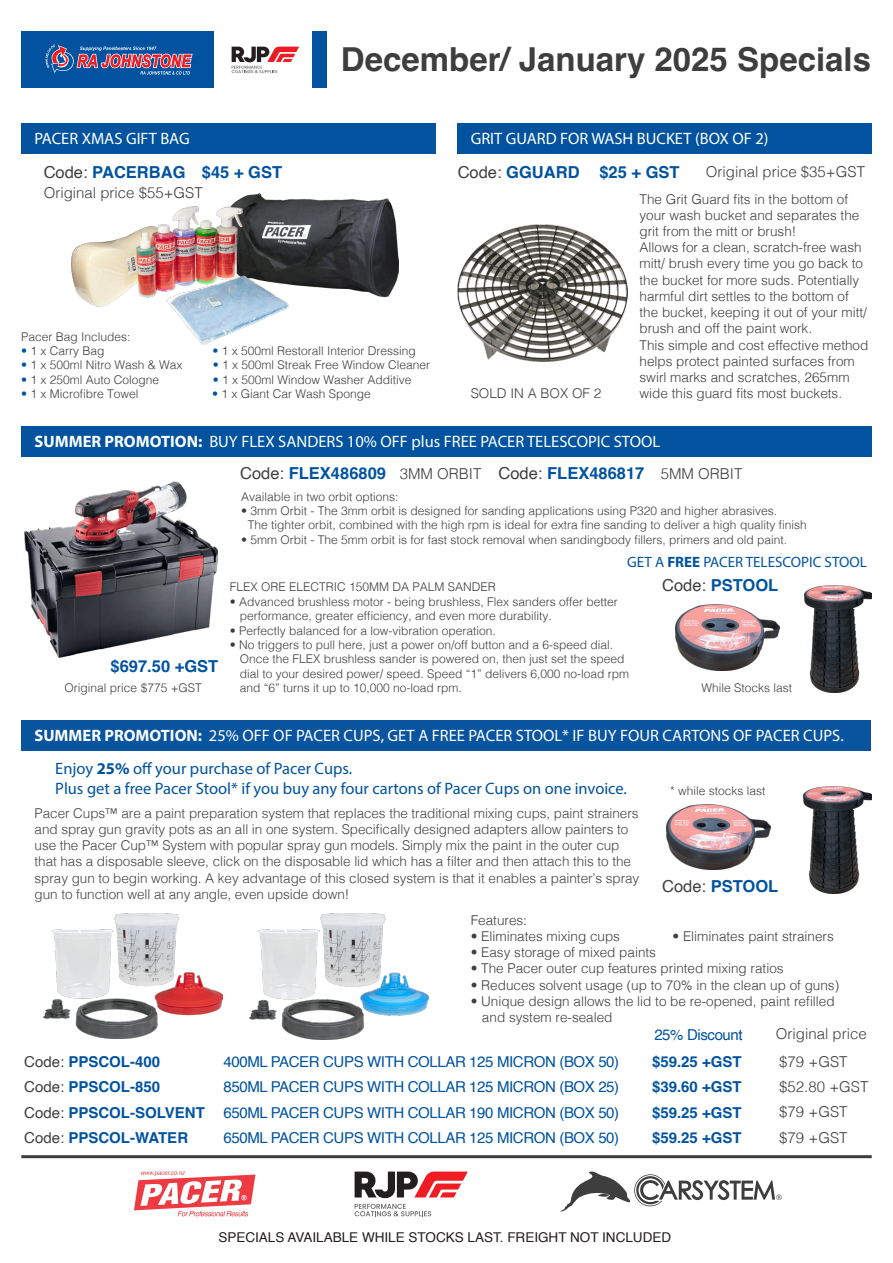
<style>
.page{position:relative;width:893px;height:1263px;background:#fff}
.page>*{position:absolute;margin:0;border:0;box-sizing:border-box;transform-origin:0 0}
.t1{font:700 33px "Helvetica";color:#3e3e3f}
.t2{font:16.5px "Myriad Pro";color:#fff}
.t3{font:16.5px "Myriad Pro";color:#0153a0}
.t4{font:700 16.5px "Helvetica";color:#0153a0}
.t5{font:15px "Helvetica";letter-spacing:-.025em;color:#0153a0}
.t6{font:700 15px "Helvetica";color:#0153a0}
.t7{font:300 15px "Helvetica";color:#3e3e3f}
.t8{font:15px "Myriad Pro";color:#0153a0}
.t9{font:300 13.5px/16.2px "Helvetica";color:#3e3e3f}
.t10{font:300 13.5px/16.2px "Helvetica";letter-spacing:-.005em;color:#424243}
.t11{font:13.5px "Helvetica";color:#231f20}
.t12{font:300 12px "Helvetica";color:#3e3e3f}
.s1{font-weight:400;color:#3e3e3f}
.s2{color:#0153a0}
.s3{font-weight:700}
</style>
<div class="page">
<div style="left:21px;top:31px;width:193px;height:56px;background:#0153a0"></div>
<div style="left:313px;top:31px;width:14px;height:56px;background:#0153a0"></div>
<svg style="left:45px;top:44px;width:148px;height:31px"></svg>
<svg style="left:232px;top:47px;width:67px;height:26px"></svg>
<hr style="left:21px;top:1155px;width:851px;height:3px;background:#3e3e3f">
<svg style="left:561px;top:1171px;width:221px;height:40px"></svg>
<svg style="left:134px;top:1171px;width:121px;height:45px"></svg>
<svg style="left:355px;top:1171px;width:113px;height:27px"></svg>
<svg style="left:355px;top:1204px;width:76px;height:12px"></svg>
<div style="left:21px;top:426px;width:851px;height:30px;background:#0153a0"></div>
<img style="left:24px;top:481px;width:194px;height:177px">
<div style="left:207px;top:467px;width:16px;height:25px;background:#fff"></div>
<img style="left:676px;top:605px;width:103px;height:65px">
<img style="left:667px;top:804px;width:104px;height:66px">
<img style="left:804px;top:585px;width:68px;height:107px">
<img style="left:803px;top:786px;width:68px;height:107px">
<div style="left:21px;top:720px;width:850px;height:30px;background:#08549f"></div>
<img style="left:44px;top:913px;width:179px;height:125px">
<img style="left:249px;top:913px;width:180px;height:126px">
<div style="left:21px;top:123px;width:415px;height:30px;background:#0153a0"></div>
<img style="left:72px;top:194px;width:326px;height:150px">
<img style="left:457px;top:225px;width:170px;height:136px">
<div style="left:458px;top:123px;width:414px;height:30px;background:#0153a0"></div>
<p class="t2" style="left:34px;top:128px;width:157px">PACER XMAS GIFT BAG</p>
<p class="t4" style="left:44px;top:162px;width:143px"><span class="s1">Code:</span> PACERBAG</p>
<p class="t4" style="left:202px;top:162px;width:82px">$45 + GST</p>
<p class="t1" style="left:341px;top:40px;width:532px">December/ January 2025 Specials</p>
<p class="t2" style="left:471px;top:128px;width:299px">GRIT GUARD FOR WASH BUCKET (BOX OF 2)</p>
<p class="t4" style="left:458px;top:162px;width:123px"><span class="s1">Code:</span> GGUARD</p>
<p class="t4" style="left:599px;top:162px;width:82px">$25 + GST</p>
<p class="t7" style="left:706px;top:158px;width:161px">Original price $35+GST</p>
<p class="t7" style="left:44px;top:180px;width:161px">Original price $55+GST</p>
<p class="t12" style="left:21px;top:326px;width:111px">Pacer Bag Includes:</p>
<p class="t12" style="left:21px;top:340px;width:85px"><span class="s2">•</span> 1 x Carry Bag</p>
<p class="t12" style="left:213px;top:340px;width:205px"><span class="s2">•</span> 1 x 500ml Restorall Interior Dressing</p>
<p class="t12" style="left:21px;top:355px;width:163px"><span class="s2">•</span> 1 x 500ml Nitro Wash &amp; Wax</p>
<p class="t12" style="left:213px;top:355px;width:219px"><span class="s2">•</span> 1 x 500ml Streak Free Window Cleaner</p>
<p class="t12" style="left:21px;top:369px;width:140px"><span class="s2">•</span> 1 x 250ml Auto Cologne</p>
<p class="t12" style="left:213px;top:369px;width:200px"><span class="s2">•</span> 1 x 500ml Window Washer Additive</p>
<p class="t12" style="left:21px;top:384px;width:119px"><span class="s2">•</span> 1 x Microfibre Towel</p>
<p class="t12" style="left:212px;top:384px;width:160px"><span class="s2">•</span> 1 x Giant Car Wash Sponge</p>
<p class="t9" style="left:471px;top:384px;width:132px">SOLD IN A BOX OF 2</p>
<p class="t9" style="left:639px;top:190px;width:221px">The Grit Guard fits in the bottom of your wash bucket and separates the grit from the mitt or brush!</p>
<p class="t9" style="left:639px;top:238px;width:229px">Allows for a clean, scratch-free wash mitt/ brush every time you go back to the bucket for more suds. Potentially harmful dirt settles to the bottom of the bucket, keeping it out of your mitt/ brush and off the paint work.</p>
<p class="t9" style="left:639px;top:336px;width:230px">This simple and cost effective method helps protect painted surfaces from swirl marks and scratches, 265mm wide this guard fits most buckets.</p>
<p class="t2" style="left:35px;top:431px;width:627px"><span class="s3">SUMMER PROMOTION:</span> BUY FLEX SANDERS 10% OFF plus FREE PACER TELESCOPIC STOOL</p>
<p class="t4" style="left:240px;top:463px;width:147px"><span class="s1">Code:</span> FLEX486809</p>
<p class="t7" style="left:400px;top:460px;width:83px">3MM ORBIT</p>
<p class="t4" style="left:499px;top:463px;width:147px"><span class="s1">Code:</span> FLEX486817</p>
<p class="t7" style="left:661px;top:461px;width:83px">5MM ORBIT</p>
<p class="t12" style="left:241px;top:486px;width:159px">Available in two orbit options:</p>
<p class="t12" style="left:241px;top:501px;width:538px">• 3mm Orbit - The 3mm orbit is designed for sanding applications using P320 and higher abrasives.</p>
<p class="t12" style="left:248px;top:515px;width:560px">The tighter orbit, combined with the high rpm is ideal for extra fine sanding to deliver a high quality finish</p>
<p class="t12" style="left:241px;top:529px;width:548px">• 5mm Orbit - The 5mm orbit is for fast stock removal when sandingbody fillers, primers and old paint.</p>
<p class="t8" style="left:627px;top:553px;width:241px">GET A <span class="s3">FREE</span> PACER TELESCOPIC STOOL</p>
<p class="t4" style="left:662px;top:575px;width:118px"><span class="s1">Code:</span> PSTOOL</p>
<p class="t12" style="left:230px;top:577px;width:268px">FLEX ORE ELECTRIC 150MM DA PALM SANDER</p>
<p class="t12" style="left:230px;top:591px;width:390px">• Advanced brushless motor - being brushless, Flex sanders offer better</p>
<p class="t12" style="left:240px;top:606px;width:314px">performance, greater efficiency, and even more durability.</p>
<p class="t12" style="left:230px;top:620px;width:268px">• Perfectly balanced for a low-vibration operation.</p>
<p class="t12" style="left:230px;top:635px;width:385px">• No triggers to pull here, just a power on/off button and a 6-speed dial.</p>
<p class="t12" style="left:240px;top:649px;width:386px">Once the FLEX brushless sander is powered on, then just set the speed</p>
<p class="t12" style="left:240px;top:663px;width:391px">dial to your desired power/ speed. Speed “1” delivers 6,000 no-load rpm</p>
<p class="t12" style="left:240px;top:678px;width:224px">and “6” turns it up to 10,000 no-load rpm.</p>
<p class="t4" style="left:111px;top:656px;width:109px">$697.50 +GST</p>
<p class="t12" style="left:65px;top:678px;width:139px">Original price $775 +GST</p>
<p class="t2" style="left:34px;top:725px;width:811px"><span class="s3">SUMMER PROMOTION:</span> 25% OFF OF PACER CUPS, GET A FREE PACER STOOL* IF BUY FOUR CARTONS OF PACER CUPS.</p>
<p class="t12" style="left:702px;top:678px;width:92px">While Stocks last</p>
<p class="t3" style="left:55px;top:759px;width:298px">Enjoy <span class="s3">25%</span> off your purchase of Pacer Cups.</p>
<p class="t3" style="left:55px;top:778px;width:573px">Plus get a free Pacer Stool* if you buy any four cartons of Pacer Cups on one invoice.</p>
<p class="t12" style="left:670px;top:780px;width:97px">* while stocks last</p>
<p class="t10" style="left:35px;top:804px;width:606px">Pacer Cups™ are a paint preparation system that replaces the traditional mixing cups, paint strainers and spray gun gravity pots as an all in one system. Specifically designed adapters allow painters to use the Pacer Cup™ System with popular spray gun models. Simply mix the paint in the outer cup that has a disposable sleeve, click on the disposable lid which has a filter and then attach this to the spray gun to begin working. A key advantage of this closed system is that it enables a painter’s spray gun to function well at any angle, even upside down!</p>
<p class="t9" style="left:471px;top:911px;width:58px">Features:</p>
<p class="t9" style="left:471px;top:927px;width:151px">• Eliminates mixing cups</p>
<p class="t9" style="left:673px;top:927px;width:163px">• Eliminates paint strainers</p>
<p class="t9" style="left:471px;top:943px;width:187px">• Easy storage of mixed paints</p>
<p class="t9" style="left:471px;top:959px;width:314px">• The Pacer outer cup features printed mixing ratios</p>
<p class="t9" style="left:471px;top:976px;width:370px">• Reduces solvent usage (up to 70% in the clean up of guns)</p>
<p class="t9" style="left:471px;top:992px;width:365px">• Unique design allows the lid to be re-opened, paint refilled</p>
<p class="t9" style="left:482px;top:1008px;width:132px">and system re-sealed</p>
<p class="t4" style="left:662px;top:876px;width:118px"><span class="s1">Code:</span> PSTOOL</p>
<p class="t6" style="left:24px;top:1053px;width:137px"><span class="s1">Code:</span> PPSCOL-400</p>
<p class="t6" style="left:24px;top:1103px;width:182px"><span class="s1">Code:</span> PPSCOL-SOLVENT</p>
<p class="t6" style="left:24px;top:1078px;width:137px"><span class="s1">Code:</span> PPSCOL-850</p>
<p class="t6" style="left:24px;top:1129px;width:165px"><span class="s1">Code:</span> PPSCOL-WATER</p>
<p class="t5" style="left:223px;top:1050px;width:397px">400ML PACER CUPS WITH COLLAR 125 MICRON (BOX 50)</p>
<p class="t5" style="left:223px;top:1075px;width:397px">850ML PACER CUPS WITH COLLAR 125 MICRON (BOX 25)</p>
<p class="t5" style="left:223px;top:1126px;width:397px">650ML PACER CUPS WITH COLLAR 125 MICRON (BOX 50)</p>
<p class="t5" style="left:223px;top:1101px;width:397px">650ML PACER CUPS WITH COLLAR 190 MICRON (BOX 50)</p>
<p class="t5" style="left:654px;top:1023px;width:90px">25% Discount</p>
<p class="t7" style="left:776px;top:1021px;width:92px">Original price</p>
<p class="t6" style="left:652px;top:1053px;width:91px">$59.25 +GST</p>
<p class="t7" style="left:779px;top:1048px;width:70px">$79 +GST</p>
<p class="t6" style="left:652px;top:1103px;width:91px">$59.25 +GST</p>
<p class="t7" style="left:779px;top:1099px;width:70px">$79 +GST</p>
<p class="t6" style="left:652px;top:1078px;width:91px">$39.60 +GST</p>
<p class="t7" style="left:779px;top:1074px;width:91px">$52.80 +GST</p>
<p class="t6" style="left:652px;top:1129px;width:91px">$59.25 +GST</p>
<p class="t7" style="left:779px;top:1124px;width:70px">$79 +GST</p>
<p class="t11" style="left:218px;top:1226px;width:454px">SPECIALS AVAILABLE WHILE STOCKS LAST. FREIGHT NOT INCLUDED</p>
</div>
